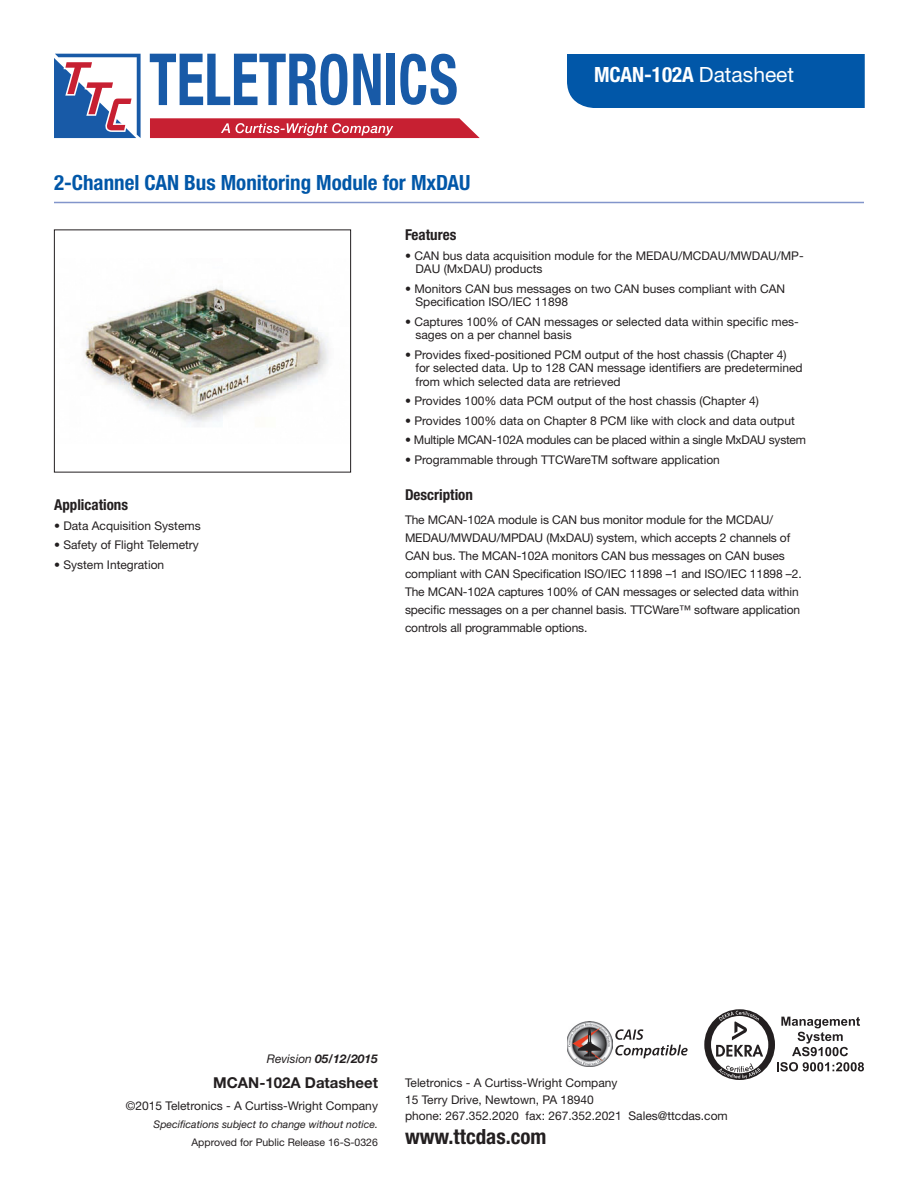
<style>
.page{position:relative;width:918px;height:1188px;background:#fff}
.page>*{position:absolute;margin:0;border:0;box-sizing:border-box;transform-origin:0 0}
.t1{font:700 condensed 21px "Helvetica Neue LT Std";color:#0157a8}
.t2{font:700 condensed 21px "Helvetica Neue LT Std";color:#fff}
.t3{font:700 condensed 21px "Helvetica Neue LT Std";color:#231f20}
.t4{font:700 condensed 15px "Helvetica Neue LT Std";color:#231f20}
.t5{font:700 15px "Helvetica Neue LT Std";color:#231f20}
.t6{font:12px/18px "Helvetica Neue LT Std";color:#231f20}
.t7{font:12px "Helvetica Neue LT Std";letter-spacing:-.02em;color:#231f20}
.t8{font:italic 700 12px "Helvetica Neue LT Std";color:#231f20}
.t9{font:italic 10.5px "Helvetica Neue LT Std";color:#231f20}
.t10{font:10.5px "Helvetica Neue LT Std";color:#231f20}
.s1{font-weight:400;font-stretch:normal}
.s2{font-weight:400}
</style>
<div class="page">
<div style="left:567px;top:54px;width:298px;height:54px;background:#0157a8"></div>
<hr style="left:54px;top:202px;width:810px;height:1px;background:#8295cb">
<img style="left:83px;top:287px;width:246px;height:138px">
<div style="left:54px;top:230px;width:297px;height:242px;border:1px solid #231f20"></div>
<img style="left:567px;top:1021px;width:45px;height:46px">
<svg style="left:615px;top:1029px;width:73px;height:29px"></svg>
<svg style="left:704px;top:1009px;width:160px;height:71px"></svg>
<svg style="left:54px;top:54px;width:87px;height:84px"></svg>
<svg style="left:150px;top:54px;width:197px;height:51px"></svg>
<svg style="left:353px;top:54px;width:28px;height:51px"></svg>
<div style="left:387px;top:54px;width:8px;height:51px;background:#185aa7"></div>
<svg style="left:400px;top:54px;width:57px;height:51px"></svg>
<svg style="left:150px;top:118px;width:330px;height:20px;background:#ce3d4d"></svg>
<h1 class="t1" style="left:54px;top:170px;width:418px">2-Channel CAN Bus Monitoring Module for MxDAU</h1>
<h1 class="t2" style="left:594px;top:62px;width:202px">MCAN-102A <span class="s1">Datasheet</span></h1>
<p class="t4" style="left:54px;top:496px;width:76px">Applications</p>
<p class="t6" style="left:54px;top:516px;width:148px">• Data Acquisition Systems</p>
<p class="t6" style="left:54px;top:536px;width:146px">• Safety of Flight Telemetry</p>
<p class="t6" style="left:54px;top:555px;width:112px">• System Integration</p>
<p class="t4" style="left:405px;top:226px;width:53px">Features</p>
<p class="t6" style="left:416px;top:249px;width:390px;line-height:13.5px;text-indent:-10px">• CAN bus data acquisition module for the MEDAU/MCDAU/MWDAU/MP-<br>DAU (MxDAU) products</p>
<p class="t6" style="left:416px;top:282px;width:371px;line-height:13.5px;text-indent:-10px">• Monitors CAN bus messages on two CAN buses compliant with CAN<br>Specification ISO/IEC 11898</p>
<p class="t6" style="left:416px;top:315px;width:385px;line-height:13.5px;text-indent:-10px">• Captures 100% of CAN messages or selected data within specific mes&shy;sages on a per channel basis</p>
<p class="t6" style="left:416px;top:348px;width:389px;line-height:13.5px;text-indent:-10px">• Provides fixed-positioned PCM output of the host chassis (Chapter 4) for selected data. Up to 128 CAN message identifiers are predetermined from which selected data are retrieved</p>
<p class="t6" style="left:405px;top:392px;width:355px">• Provides 100% data PCM output of the host chassis (Chapter 4)</p>
<p class="t6" style="left:405px;top:411px;width:391px">• Provides 100% data on Chapter 8 PCM like with clock and data output</p>
<p class="t7" style="left:405px;top:433px;width:403px">• Multiple MCAN-102A modules can be placed within a single MxDAU system</p>
<p class="t6" style="left:405px;top:450px;width:316px">• Programmable through TTCWareTM software application</p>
<p class="t4" style="left:405px;top:485px;width:69px">Description</p>
<p class="t6" style="left:405px;top:510px;width:398px">The MCAN-102A module is CAN bus monitor module for the MCDAU/ MEDAU/MWDAU/MPDAU (MxDAU) system, which accepts 2 channels of CAN bus. The MCAN-102A monitors CAN bus messages on CAN buses compliant with CAN Specification ISO/IEC 11898 –1 and ISO/IEC 11898 –2.<br>The MCAN-102A captures 100% of CAN messages or selected data within specific messages on a per channel basis. TTCWare™ software application controls all programmable options.</p>
<p class="t8" style="left:267px;top:1051px;width:113px"><span class="s2">Revision</span> 05/12/2015</p>
<p class="t5" style="left:213px;top:1073px;width:166px">MCAN-102A Datasheet</p>
<p class="t6" style="left:126px;top:1097px;width:254px">©2015 Teletronics - A Curtiss-Wright Company</p>
<p class="t9" style="left:154px;top:1118px;width:226px">Specifications subject to change without notice.</p>
<p class="t10" style="left:191px;top:1136px;width:188px">Approved for Public Release 16-S-0326</p>
<p class="t6" style="left:405px;top:1074px;width:324px;line-height:16.5px">Teletronics - A Curtiss-Wright Company<br>15 Terry Drive, Newtown, PA 18940<br>phone: 267.352.2020 fax: 267.352.2021 Sales@ttcdas.com</p>
<h1 class="t3" style="left:405px;top:1124px;width:143px">www.ttcdas.com</h1>
</div>
